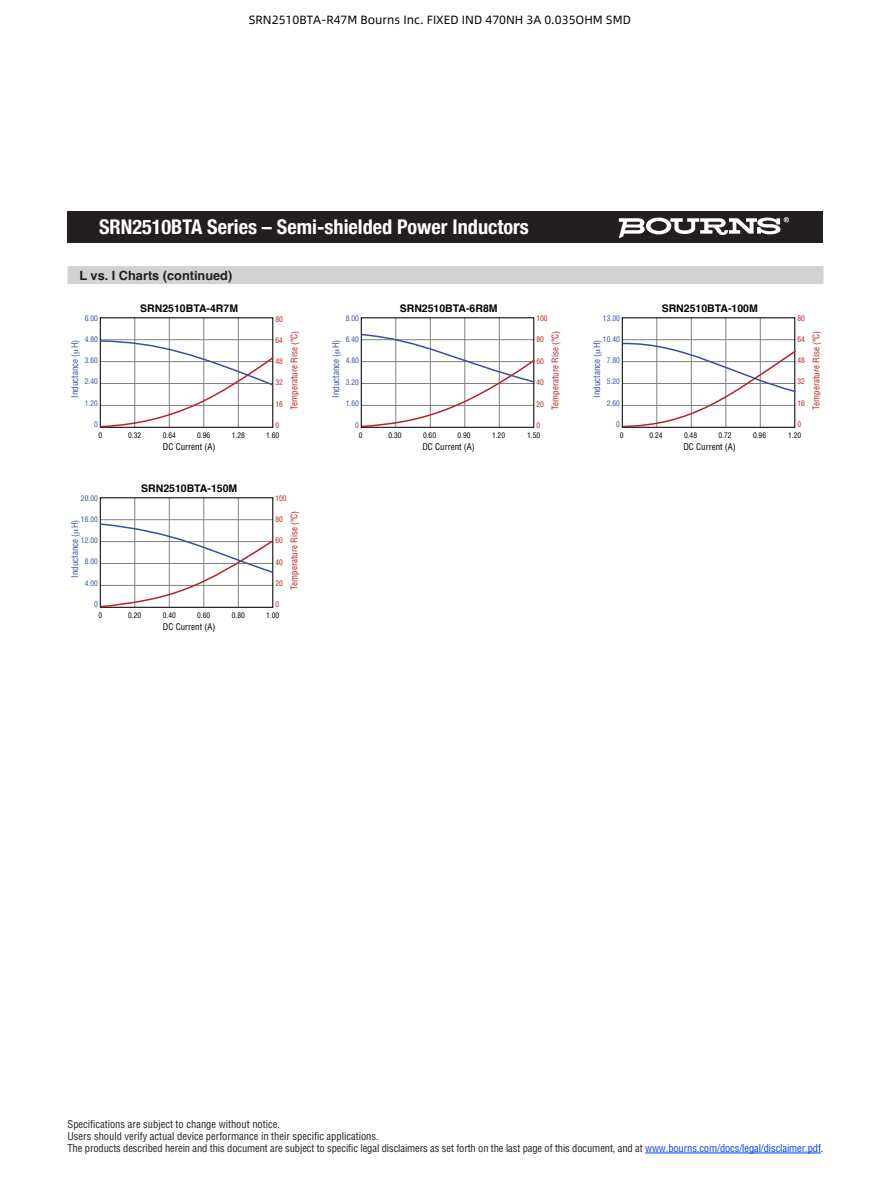
<style>
.page{position:relative;width:891px;height:1188px;background:#fff}
.page>*{position:absolute;margin:0;border:0;box-sizing:border-box;transform-origin:0 0}
.t1{font:700 condensed 20.25px "Helvetica Neue";color:#fff}
.t2{font:700 12.75px "Helvetica";color:#231f20}
.t3{font:12px "Alibaba Pu Hui Ti 3 55 Regular";color:#000}
.negative_type_header{font:condensed 10.5px "Helvetica";letter-spacing:-.01em;color:#231f20}
.t4{font:700 10.5px "Helvetica";color:#000}
.t5{font:condensed 9px "Helvetica";color:#b92125}
.t6{font:condensed 9px "Helvetica";color:#394ea1}
.t7{font:condensed 9px "Helvetica";color:#000}
.t8{font:condensed 7.5px "Helvetica";color:#394ea1}
.t9{font:condensed 7.5px "Helvetica";color:#000}
.t10{font:condensed 7.5px "Helvetica";color:#b92125}
.s1{color:#0042f4}
</style>
<div class="page">
<div style="left:68px;top:212px;width:756px;height:31px;background:#231f20"></div>
<svg style="left:619px;top:217px;width:170px;height:21px"></svg>
<hr style="left:645px;top:1153px;width:176px;height:1px;background:#0042f4">
<div style="left:68px;top:266px;width:756px;height:18px;background:#d1d2d4"></div>
<hr style="left:100px;top:339px;width:173px;height:1px;background:#808080">
<hr style="left:135px;top:317px;width:1px;height:110px;background:#808080">
<hr style="left:169px;top:317px;width:1px;height:110px;background:#808080">
<hr style="left:204px;top:317px;width:1px;height:110px;background:#808080">
<hr style="left:238px;top:317px;width:1px;height:110px;background:#808080">
<hr style="left:396px;top:317px;width:1px;height:110px;background:#808080">
<hr style="left:430px;top:317px;width:1px;height:110px;background:#808080">
<hr style="left:465px;top:317px;width:1px;height:110px;background:#808080">
<hr style="left:499px;top:317px;width:1px;height:110px;background:#808080">
<hr style="left:623px;top:339px;width:172px;height:1px;background:#808080">
<hr style="left:657px;top:317px;width:1px;height:110px;background:#808080">
<hr style="left:691px;top:317px;width:1px;height:110px;background:#808080">
<hr style="left:726px;top:317px;width:1px;height:110px;background:#808080">
<hr style="left:760px;top:317px;width:1px;height:110px;background:#808080">
<hr style="left:100px;top:519px;width:173px;height:1px;background:#808080">
<hr style="left:135px;top:497px;width:1px;height:110px;background:#808080">
<hr style="left:169px;top:497px;width:1px;height:110px;background:#808080">
<hr style="left:204px;top:497px;width:1px;height:110px;background:#808080">
<hr style="left:238px;top:497px;width:1px;height:110px;background:#808080">
<svg style="left:99px;top:340px;width:175px;height:88px"></svg>
<svg style="left:99px;top:522px;width:175px;height:86px"></svg>
<svg style="left:360px;top:333px;width:175px;height:95px"></svg>
<svg style="left:621px;top:342px;width:175px;height:86px"></svg>
<p class="t3" style="left:249px;top:11px;width:384px">SRN2510BTA-R47M Bourns Inc. FIXED IND 470NH 3A 0.035OHM SMD</p>
<p class="t1" style="left:99px;top:210px;width:431px">SRN2510BTA Series – Semi-shielded Power Inductors</p>
<p class="t2" style="left:80px;top:267px;width:154px">L vs. I Charts (continued)</p>
<p class="t8" style="left:85px;top:313px;width:15px">6.00</p>
<p class="t8" style="left:85px;top:334px;width:15px">4.80</p>
<p class="t8" style="left:85px;top:356px;width:15px">3.60</p>
<p class="t8" style="left:85px;top:377px;width:15px">2.40</p>
<p class="t8" style="left:85px;top:398px;width:15px">1.20</p>
<p class="t8" style="left:94px;top:420px;width:5px">0</p>
<p class="t4" style="left:140px;top:300px;width:99px">SRN2510BTA-4R7M</p>
<p class="t6" style="left:69px;top:398px;width:59px;rotate:-90deg">Inductance ( H)</p>
<p class="t10" style="left:275px;top:314px;width:9px">80</p>
<p class="t10" style="left:275px;top:335px;width:9px">64</p>
<p class="t10" style="left:275px;top:357px;width:9px">48</p>
<p class="t10" style="left:275px;top:378px;width:9px">32</p>
<p class="t10" style="left:275px;top:399px;width:9px">16</p>
<p class="t10" style="left:275px;top:421px;width:5px">0</p>
<p class="t5" style="left:288px;top:410px;width:81px;rotate:-90deg">Temperature Rise (°C)</p>
<p class="t8" style="left:346px;top:313px;width:15px">8.00</p>
<p class="t8" style="left:346px;top:335px;width:15px">6.40</p>
<p class="t8" style="left:346px;top:356px;width:15px">4.80</p>
<p class="t8" style="left:346px;top:378px;width:15px">3.20</p>
<p class="t8" style="left:346px;top:399px;width:15px">1.60</p>
<p class="t8" style="left:355px;top:420px;width:5px">0</p>
<p class="t6" style="left:330px;top:398px;width:59px;rotate:-90deg">Inductance ( H)</p>
<p class="t4" style="left:400px;top:300px;width:99px">SRN2510BTA-6R8M</p>
<p class="t4" style="left:662px;top:300px;width:98px">SRN2510BTA-100M</p>
<p class="t10" style="left:536px;top:313px;width:13px">100</p>
<p class="t10" style="left:536px;top:335px;width:9px">80</p>
<p class="t10" style="left:536px;top:356px;width:9px">60</p>
<p class="t10" style="left:536px;top:378px;width:9px">40</p>
<p class="t10" style="left:536px;top:399px;width:9px">20</p>
<p class="t10" style="left:536px;top:421px;width:5px">0</p>
<p class="t5" style="left:549px;top:410px;width:81px;rotate:-90deg">Temperature Rise (°C)</p>
<p class="t8" style="left:603px;top:313px;width:18px">13.00</p>
<p class="t8" style="left:603px;top:334px;width:18px">10.40</p>
<p class="t8" style="left:607px;top:356px;width:15px">7.80</p>
<p class="t8" style="left:607px;top:377px;width:15px">5.20</p>
<p class="t8" style="left:607px;top:398px;width:15px">2.60</p>
<p class="t8" style="left:616px;top:420px;width:5px">0</p>
<p class="t6" style="left:591px;top:398px;width:59px;rotate:-90deg">Inductance ( H)</p>
<p class="t10" style="left:797px;top:313px;width:9px">80</p>
<p class="t10" style="left:797px;top:334px;width:9px">64</p>
<p class="t10" style="left:797px;top:356px;width:9px">48</p>
<p class="t10" style="left:797px;top:377px;width:9px">32</p>
<p class="t10" style="left:797px;top:398px;width:9px">16</p>
<p class="t10" style="left:797px;top:420px;width:5px">0</p>
<p class="t5" style="left:810px;top:410px;width:81px;rotate:-90deg">Temperature Rise (°C)</p>
<p class="t9" style="left:98px;top:430px;width:5px">0</p>
<p class="t9" style="left:128px;top:430px;width:15px">0.32</p>
<p class="t9" style="left:163px;top:430px;width:15px">0.64</p>
<p class="t9" style="left:197px;top:430px;width:15px">0.96</p>
<p class="t9" style="left:232px;top:430px;width:15px">1.28</p>
<p class="t9" style="left:266px;top:430px;width:15px">1.60</p>
<p class="t7" style="left:163px;top:441px;width:54px">DC Current (A)</p>
<p class="t8" style="left:81px;top:493px;width:18px">20.00</p>
<p class="t8" style="left:81px;top:514px;width:18px">16.00</p>
<p class="t8" style="left:81px;top:536px;width:18px">12.00</p>
<p class="t8" style="left:85px;top:557px;width:15px">8.00</p>
<p class="t8" style="left:85px;top:578px;width:15px">4.00</p>
<p class="t8" style="left:94px;top:600px;width:5px">0</p>
<p class="t6" style="left:69px;top:578px;width:59px;rotate:-90deg">Inductance ( H)</p>
<p class="t4" style="left:141px;top:480px;width:98px">SRN2510BTA-150M</p>
<p class="t10" style="left:275px;top:493px;width:13px">100</p>
<p class="t10" style="left:275px;top:515px;width:9px">80</p>
<p class="t10" style="left:275px;top:536px;width:9px">60</p>
<p class="t10" style="left:275px;top:557px;width:9px">40</p>
<p class="t10" style="left:275px;top:578px;width:9px">20</p>
<p class="t10" style="left:275px;top:600px;width:5px">0</p>
<p class="t5" style="left:288px;top:590px;width:81px;rotate:-90deg">Temperature Rise (°C)</p>
<p class="t9" style="left:98px;top:610px;width:5px">0</p>
<p class="t9" style="left:128px;top:610px;width:15px">0.20</p>
<p class="t9" style="left:163px;top:610px;width:15px">0.40</p>
<p class="t9" style="left:197px;top:610px;width:15px">0.60</p>
<p class="t9" style="left:232px;top:610px;width:15px">0.80</p>
<p class="t9" style="left:266px;top:610px;width:15px">1.00</p>
<p class="t7" style="left:163px;top:621px;width:54px">DC Current (A)</p>
<p class="t9" style="left:359px;top:430px;width:5px">0</p>
<p class="t9" style="left:389px;top:430px;width:15px">0.30</p>
<p class="t9" style="left:423px;top:430px;width:15px">0.60</p>
<p class="t9" style="left:458px;top:430px;width:15px">0.90</p>
<p class="t9" style="left:492px;top:430px;width:15px">1.20</p>
<p class="t9" style="left:527px;top:430px;width:15px">1.50</p>
<p class="t7" style="left:422px;top:441px;width:54px">DC Current (A)</p>
<p class="t9" style="left:620px;top:430px;width:5px">0</p>
<p class="t9" style="left:650px;top:430px;width:15px">0.24</p>
<p class="t9" style="left:684px;top:430px;width:15px">0.48</p>
<p class="t9" style="left:719px;top:430px;width:15px">0.72</p>
<p class="t9" style="left:753px;top:430px;width:15px">0.96</p>
<p class="t9" style="left:788px;top:430px;width:15px">1.20</p>
<p class="t7" style="left:683px;top:441px;width:54px">DC Current (A)</p>
<p class="negative_type_header" style="left:68px;top:1118px;width:214px">Specifications are subject to change without notice.</p>
<p class="negative_type_header" style="left:68px;top:1130px;width:313px">Users should verify actual device performance in their specific applications.</p>
<p class="negative_type_header" style="left:68px;top:1142px;width:757px">The products described herein and this document are subject to specific legal disclaimers as set forth on the last page of this document, and at <span class="s1">www.bourns.com/docs/legal/disclaimer.pdf</span>.</p>
</div>
